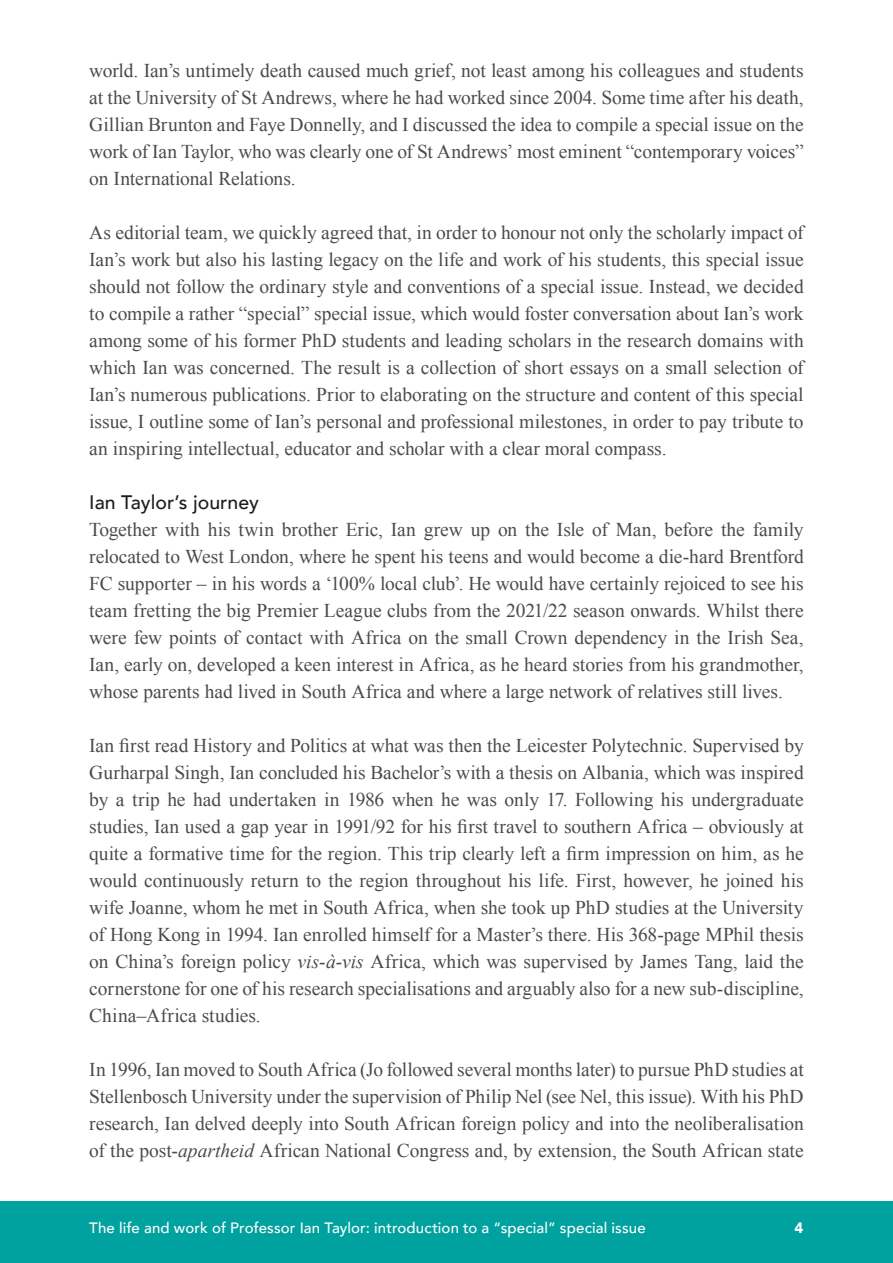
<style>
.page{position:relative;width:893px;height:1263px;background:#fff}
.page>*{position:absolute;margin:0;border:0;box-sizing:border-box;transform-origin:0 0}
.t1{font:19.5px/27px "Times New Roman";letter-spacing:-.005em;color:#4b4b4a;text-align:justify}
.Subheading{font:500 19.5px "Avenir";color:#1d1d1b}
.t2{font:500 15px "Avenir";letter-spacing:.01em;color:#fff}
.t3{font:900 15px "Avenir";color:#fff}
.s1{font-style:italic}
</style>
<div class="page">
<div style="left:0;top:1201px;width:893px;height:62px;background:#00a2a0"></div>
<p class="t1" style="left:89px;top:56px;width:716px">world. Ian’s untimely death caused much grief, not least among his colleagues and students at the University of St Andrews, where he had worked since 2004. Some time after his death, Gillian Brunton and Faye Donnelly, and I discussed the idea to compile a special issue on the work of Ian Taylor, who was clearly one of St Andrews’ most eminent “contemporary voices” on International Relations.</p>
<p class="t1" style="left:89px;top:218px;width:716px">As editorial team, we quickly agreed that, in order to honour not only the scholarly impact of Ian’s work but also his lasting legacy on the life and work of his students, this special issue should not follow the ordinary style and conventions of a special issue. Instead, we decided to compile a rather “special” special issue, which would foster conversation about Ian’s work among some of his former PhD students and leading scholars in the research domains with which Ian was concerned. The result is a collection of short essays on a small selection of Ian’s numerous publications. Prior to elaborating on the structure and content of this special issue, I outline some of Ian’s personal and professional milestones, in order to pay tribute to an inspiring intellectual, educator and scholar with a clear moral compass.</p>
<h2 class="Subheading" style="left:89px;top:485px;width:171px">Ian Taylor’s journey</h2>
<p class="t1" style="left:89px;top:515px;width:716px">Together with his twin brother Eric, Ian grew up on the Isle of Man, before the family relocated to West London, where he spent his teens and would become a die-hard Brentford FC supporter – in his words a ‘100% local club’. He would have certainly rejoiced to see his team fretting the big Premier League clubs from the 2021/22 season onwards. Whilst there were few points of contact with Africa on the small Crown dependency in the Irish Sea, Ian, early on, developed a keen interest in Africa, as he heard stories from his grandmother, whose parents had lived in South Africa and where a large network of relatives still lives.</p>
<p class="t1" style="left:89px;top:731px;width:716px">Ian first read History and Politics at what was then the Leicester Polytechnic. Supervised by Gurharpal Singh, Ian concluded his Bachelor’s with a thesis on Albania, which was inspired by a trip he had undertaken in 1986 when he was only 17. Following his undergraduate studies, Ian used a gap year in 1991/92 for his first travel to southern Africa – obviously at quite a formative time for the region. This trip clearly left a firm impression on him, as he would continuously return to the region throughout his life. First, however, he joined his wife Joanne, whom he met in South Africa, when she took up PhD studies at the University of Hong Kong in 1994. Ian enrolled himself for a Master’s there. His 368-page MPhil thesis on China’s foreign policy <span class="s1">vis-à-vis</span> Africa, which was supervised by James Tang, laid the cornerstone for one of his research specialisations and arguably also for a new sub-discipline, China–Africa studies.</p>
<p class="t1" style="left:89px;top:1055px;width:716px">In 1996, Ian moved to South Africa (Jo followed several months later) to pursue PhD studies at Stellenbosch University under the supervision of Philip Nel (see Nel, this issue). With his PhD research, Ian delved deeply into South African foreign policy and into the neoliberalisation of the post-<span class="s1">apartheid</span> African National Congress and, by extension, the South African state</p>
<p class="t2" style="left:89px;top:1214px;width:558px">The life and work of Professor Ian Taylor: introduction to a “special” special issue</p>
<p class="t3" style="left:794px;top:1214px;width:10px">4</p>
</div>
